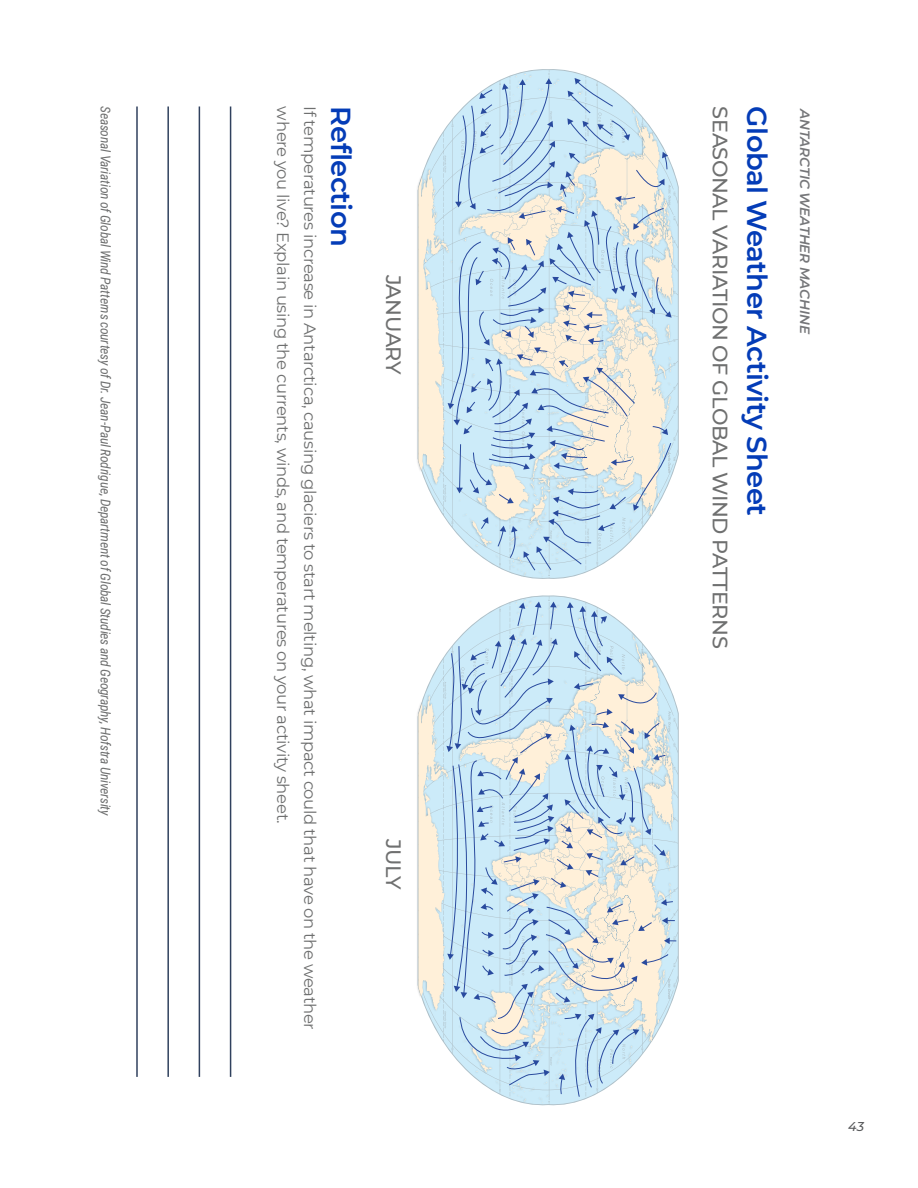
<style>
.page{position:relative;width:918px;height:1188px;background:#fff}
.page>*{position:absolute;margin:0;border:0;box-sizing:border-box;transform-origin:0 0}
.t1{font:600 27.45px "Montserrat";letter-spacing:-.02em;color:#043cb7}
.t2{font:500 20.85px "Montserrat";letter-spacing:-.02em;color:#6f7070}
.t3{font:16.5px "Montserrat";letter-spacing:-.02em;color:#6f7070}
.t4{font:italic 13.5px "Roboto Condensed";letter-spacing:-.02em;color:#6f7070}
.t5{font:italic 600 13.5px "Montserrat";letter-spacing:-.01em;color:#757679}
.t6{font:italic 500 12.75px "Montserrat";color:#58595b}
</style>
<div class="page">
<hr style="left:230px;top:106px;width:1px;height:971px;background:#30415e">
<hr style="left:199px;top:106px;width:1px;height:971px;background:#30415e">
<hr style="left:167px;top:106px;width:2px;height:971px;background:#30415e">
<hr style="left:136px;top:106px;width:2px;height:971px;background:#30415e">
<img style="left:417px;top:71px;width:259px;height:508px">
<svg style="left:418px;top:74px;width:255px;height:502px"></svg>
<svg style="left:418px;top:600px;width:170px;height:503px"></svg>
<svg style="left:448px;top:78px;width:224px;height:493px;background:#d2e3ea"></svg>
<svg style="left:446px;top:602px;width:230px;height:496px;background:#d1e2ea"></svg>
<p class="t4" style="left:115px;top:106px;width:712px;rotate:90deg">Seasonal Variation of Global Wind Patterns courtesy of Dr. Jean-Paul Rodrigue, Department of Global Studies and Geography, Hofstra University</p>
<p class="t5" style="left:815px;top:109px;width:226px;rotate:90deg">ANTARCTIC WEATHER MACHINE</p>
<p class="t3" style="left:294px;top:106px;width:719px;rotate:90deg">where you live? Explain using the currents, winds, and temperatures on your activity sheet.</p>
<p class="t3" style="left:321px;top:106px;width:925px;rotate:90deg">If temperatures increase in Antarctica, causing glaciers to start melting, what impact could that have on the weather</p>
<p class="t1" style="left:360px;top:106px;width:142px;rotate:90deg">Reflection</p>
<p class="t2" style="left:735px;top:106px;width:544px;rotate:90deg">SEASONAL VARIATION OF GLOBAL WIND PATTERNS</p>
<p class="t1" style="left:776px;top:106px;width:411px;rotate:90deg">Global Weather Activity Sheet</p>
<p class="t2" style="left:408px;top:275px;width:101px;rotate:90deg">JANUARY</p>
<p class="t2" style="left:408px;top:839px;width:52px;rotate:90deg">JULY</p>
<p class="t6" style="left:848px;top:1118px;width:17px">43</p>
</div>
